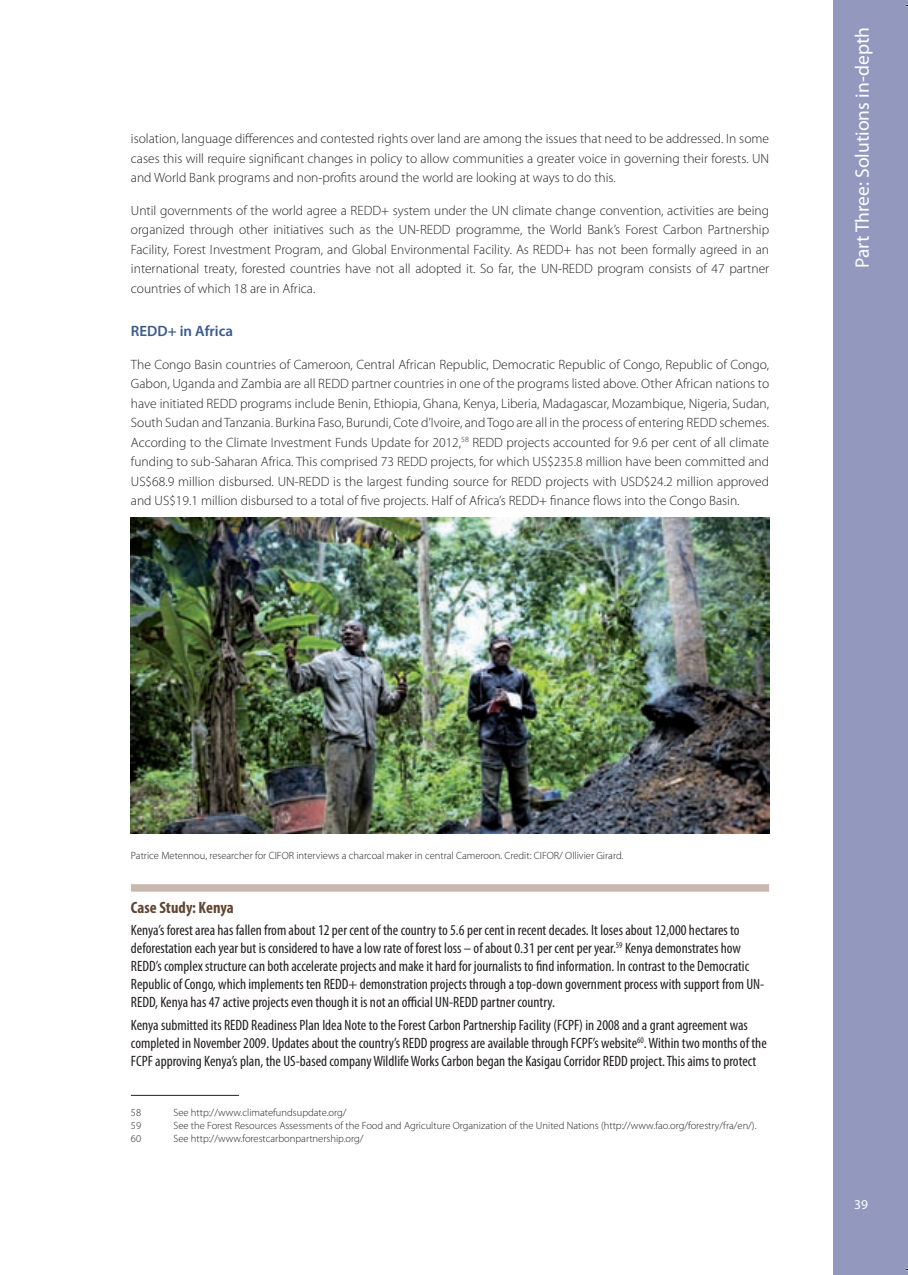
<style>
.page{position:relative;width:908px;height:1275px;background:#fff}
.page>*{position:absolute;margin:0;border:0;box-sizing:border-box;transform-origin:0 0}
.t1{font:19.5px "Myriad Pro";color:#fff}
.t2{font:700 condensed 16.5px "Myriad Pro";color:#614431}
.t3{font:condensed 15px/18px "Myriad Pro";color:#231f20}
.t4{font:600 15px "Myriad Pro";color:#3a5a92}
.t5{font:300 13.5px/19.5px "Myriad Pro";color:#231f20;text-align:justify}
.t6{font:13.5px "Myriad Pro";color:#fff}
.t7{font:300 10.5px "Myriad Pro";color:#231f20}
</style>
<div class="page">
<div style="left:832px;top:0;width:75px;height:1274px;background:#9399be"></div>
<div style="left:131px;top:884px;width:638px;height:7px;background:#c8b9b0"></div>
<img style="left:131px;top:518px;width:638px;height:315px">
<hr style="left:131px;top:1094px;width:108px;height:1px;background:#231f20">
<p class="t5" style="left:131px;top:129px;width:639px">isolation, language differences and contested rights over land are among the issues that need to be addressed. In some cases this will require significant changes in policy to allow communities a greater voice in governing their forests. UN and World Bank programs and non-profits around the world are looking at ways to do this.</p>
<p class="t5" style="left:131px;top:200px;width:639px">Until governments of the world agree a REDD+ system under the UN climate change convention, activities are being organized through other initiatives such as the UN-REDD programme, the World Bank’s Forest Carbon Partnership Facility, Forest Investment Program, and Global Environmental Facility. As REDD+ has not been formally agreed in an international treaty, forested countries have not all adopted it. So far, the UN-REDD program consists of 47 partner countries of which 18 are in Africa.</p>
<p class="t4" style="left:131px;top:322px;width:104px">REDD+ in Africa</p>
<p class="t5" style="left:131px;top:354px;width:639px">The Congo Basin countries of Cameroon, Central African Republic, Democratic Republic of Congo, Republic of Congo, Gabon, Uganda and Zambia are all REDD partner countries in one of the programs listed above. Other African nations to have initiated REDD programs include Benin, Ethiopia, Ghana, Kenya, Liberia, Madagascar, Mozambique, Nigeria, Sudan, South Sudan and Tanzania. Burkina Faso, Burundi, Cote d’Ivoire, and Togo are all in the process of entering REDD schemes.<br>According to the Climate Investment Funds Update for 2012,<sup>58</sup> REDD projects accounted for 9.6 per cent of all climate funding to sub-Saharan Africa. This comprised 73 REDD projects, for which US$235.8 million have been committed and US$68.9 million disbursed. UN-REDD is the largest funding source for REDD projects with USD$24.2 million approved and US$19.1 million disbursed to a total of five projects. Half of Africa’s REDD+ finance flows into the Congo Basin.</p>
<h1 class="t1" style="left:850px;top:268px;width:243px;rotate:-90deg">Part Three: Solutions in-depth</h1>
<p class="t7" style="left:131px;top:849px;width:494px">Patrice Metennou, researcher for CIFOR interviews a charcoal maker in central Cameroon. Credit: CIFOR/ Ollivier Girard.</p>
<p class="t2" style="left:131px;top:897px;width:104px">Case Study: Kenya</p>
<p class="t3" style="left:131px;top:920px;width:635px">Kenya’s forest area has fallen from about 12 per cent of the country to 5.6 per cent in recent decades. It loses about 12,000 hectares to deforestation each year but is considered to have a low rate of forest loss – of about 0.31 per cent per year.<sup>59</sup> Kenya demonstrates how REDD’s complex structure can both accelerate projects and make it hard for journalists to find information. In contrast to the Democratic Republic of Congo, which implements ten REDD+ demonstration projects through a top-down government process with support from UN-REDD, Kenya has 47 active projects even though it is not an official UN-REDD partner country.</p>
<p class="t3" style="left:131px;top:1015px;width:637px">Kenya submitted its REDD Readiness Plan Idea Note to the Forest Carbon Partnership Facility (FCPF) in 2008 and a grant agreement was completed in November 2009. Updates about the country’s REDD progress are available through FCPF’s website<sup>60</sup>. Within two months of the<br>FCPF approving Kenya’s plan, the US-based company Wildlife Works Carbon began the Kasigau Corridor REDD project. This aims to protect</p>
<p class="t7" style="left:131px;top:1106px;width:12px">58</p>
<p class="t7" style="left:173px;top:1106px;width:175px">See http://www.climatefundsupdate.org/</p>
<p class="t7" style="left:131px;top:1119px;width:12px">59</p>
<p class="t7" style="left:173px;top:1119px;width:584px">See the Forest Resources Assessments of the Food and Agriculture Organization of the United Nations (http://www.fao.org/forestry/fra/en/).</p>
<p class="t7" style="left:131px;top:1131px;width:12px">60</p>
<p class="t7" style="left:173px;top:1131px;width:192px">See http://www.forestcarbonpartnership.org/</p>
<p class="t6" style="left:854px;top:1195px;width:15px">39</p>
</div>
